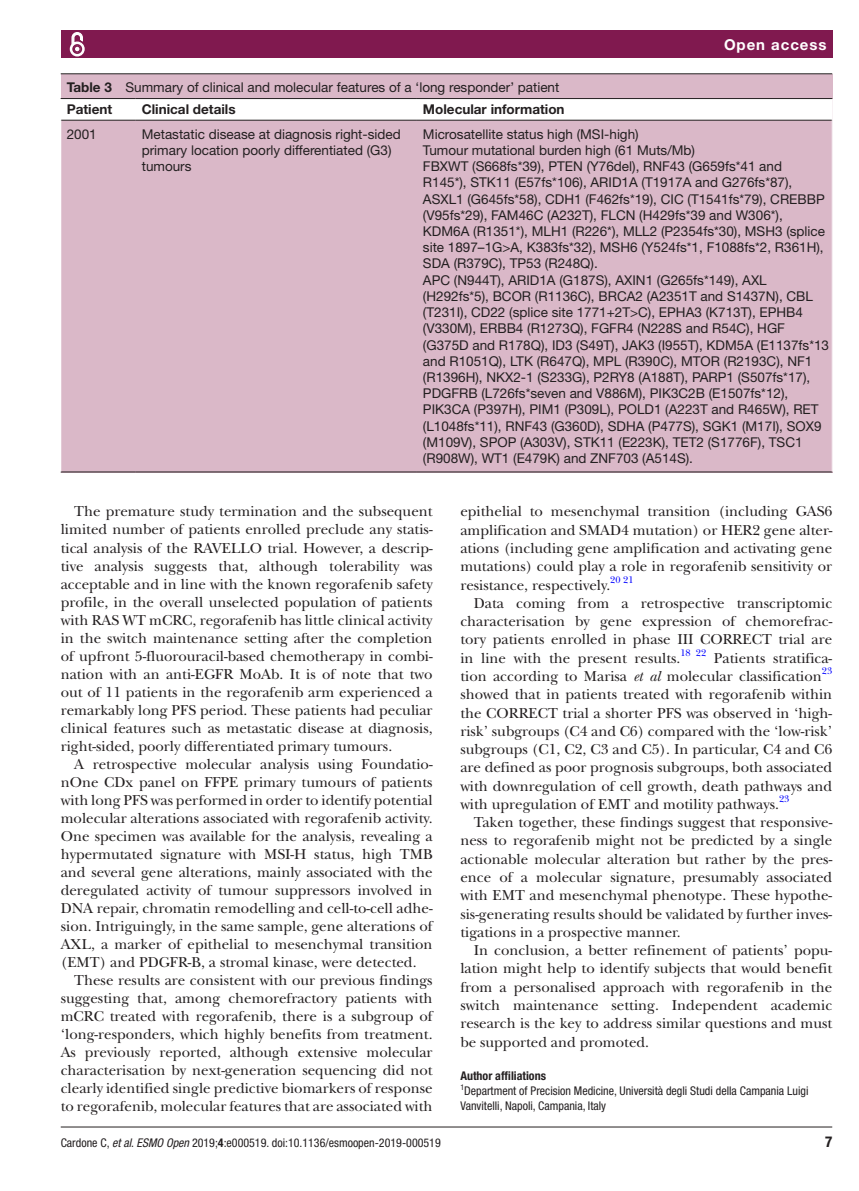
<style>
.page{position:relative;width:859px;height:1191px;background:#fff}
.page>*{position:absolute;margin:0;border:0;box-sizing:border-box;transform-origin:0 0}
.t1{font:15px/18px "New Baskerville";color:#231f20;text-align:justify}
.t2{font:700 15px "Helvetica Neue LT Std";letter-spacing:.065em;color:#fff}
.t3{font:700 condensed 15px "Helvetica Neue LT Std";color:#231f20}
.t4{font:13.5px/16.2px "Helvetica Neue LT Std";color:#231f20}
.t5{font:700 13.5px "Helvetica Neue LT Std";color:#231f20}
.t6{font:condensed 12px/15.3px "Helvetica Neue LT Std";color:#231f20}
.t7{font:700 condensed 12px "Helvetica Neue LT Std";color:#231f20}
.t8{font:9.9px "New Baskerville";color:#00f}
.t9{font:condensed 7.95px "Helvetica Neue LT Std";color:#231f20}
.s1{font-weight:700}
.s2{font-style:italic}
</style>
<div class="page">
<div style="left:61px;top:31px;width:771px;height:27px;background:#80194f"></div>
<svg style="left:69px;top:32px;width:16px;height:25px"></svg>
<div style="left:74px;top:45px;width:7px;height:8px;border:1px solid #80194f;border-radius:50%"></div>
<hr style="left:61px;top:1126px;width:771px;height:1px;background:#231f20">
<div style="left:61px;top:74px;width:771px;height:398px;background:#dab8c8"></div>
<hr style="left:61px;top:73px;width:771px;height:1px;background:#231f20">
<hr style="left:61px;top:98px;width:75px;height:1px;background:#231f20">
<hr style="left:61px;top:120px;width:75px;height:1px;background:#231f20">
<hr style="left:136px;top:98px;width:281px;height:1px;background:#231f20">
<hr style="left:136px;top:120px;width:281px;height:1px;background:#231f20">
<hr style="left:417px;top:98px;width:415px;height:1px;background:#231f20">
<hr style="left:417px;top:120px;width:415px;height:1px;background:#231f20">
<hr style="left:61px;top:471px;width:75px;height:1px;background:#231f20">
<hr style="left:136px;top:471px;width:281px;height:1px;background:#231f20">
<hr style="left:417px;top:471px;width:415px;height:1px;background:#231f20">
<svg style="left:61px;top:99px;width:772px;height:21px;background:#fbfbfb"></svg>
<p class="t4" style="left:67px;top:76px;width:494px;line-height:22px"><span class="s1">Table 3</span> Summary of clinical and molecular features of a ‘long responder’ patient<br><span class="s1">Patient</span></p>
<p class="t5" style="left:142px;top:101px;width:95px">Clinical details</p>
<p class="t5" style="left:423px;top:101px;width:143px">Molecular information</p>
<p class="t2" style="left:724px;top:35px;width:104px">Open access</p>
<p class="t4" style="left:67px;top:126px;width:32px">2001</p>
<p class="t4" style="left:142px;top:126px;width:261px">Metastatic disease at diagnosis right-sided primary location poorly differentiated (G3) tumours</p>
<p class="t4" style="left:423px;top:126px;width:408px">Microsatellite status high (MSI-high)<br>Tumour mutational burden high (61 Muts/Mb)<br>FBXWT (S668fs*39), PTEN (Y76del), RNF43 (G659fs*41 and R145*), STK11 (E57fs*106), ARID1A (T1917A and G276fs*87), ASXL1 (G645fs*58), CDH1 (F462fs*19), CIC (T1541fs*79), CREBBP (V95fs*29), FAM46C (A232T), FLCN (H429fs*39 and W306*), KDM6A (R1351*), MLH1 (R226*), MLL2 (P2354fs*30), MSH3 (splice site 1897–1G&gt;A, K383fs*32), MSH6 (Y524fs*1, F1088fs*2, R361H), SDA (R379C), TP53 (R248Q).<br>APC (N944T), ARID1A (G187S), AXIN1 (G265fs*149), AXL (H292fs*5), BCOR (R1136C), BRCA2 (A2351T and S1437N), CBL (T231I), CD22 (splice site 1771+2T&gt;C), EPHA3 (K713T), EPHB4 (V330M), ERBB4 (R1273Q), FGFR4 (N228S and R54C), HGF (G375D and R178Q), ID3 (S49T), JAK3 (I955T), KDM5A (E1137fs*13 and R1051Q), LTK (R647Q), MPL (R390C), MTOR (R2193C), NF1 (R1396H), NKX2-1 (S233G), P2RY8 (A188T), PARP1 (S507fs*17), PDGFRB (L726fs*seven and V886M), PIK3C2B (E1507fs*12), PIK3CA (P397H), PIM1 (P309L), POLD1 (A223T and R465W), RET (L1048fs*11), RNF43 (G360D), SDHA (P477S), SGK1 (M17I), SOX9 (M109V), SPOP (A303V), STK11 (E223K), TET2 (S1776F), TSC1 (R908W), WT1 (E479K) and ZNF703 (A514S).</p>
<p class="t1" style="left:61px;top:503px;width:373px;text-indent:14px">The premature study termination and the subsequent limited number of patients enrolled preclude any statis&shy;tical analysis of the RAVELLO trial. However, a descrip&shy;tive analysis suggests that, although tolerability was acceptable and in line with the known regorafenib safety profile, in the overall unselected population of patients with RAS WT mCRC, regorafenib has little clinical activity in the switch maintenance setting after the completion of upfront 5-fluorouracil-based chemotherapy in combi&shy;nation with an anti-EGFR MoAb. It is of note that two out of 11 patients in the regorafenib arm experienced a remarkably long PFS period. These patients had peculiar clinical features such as metastatic disease at diagnosis, right-sided, poorly differentiated primary tumours.</p>
<p class="t1" style="left:61px;top:755px;width:373px;text-indent:14px">A retrospective molecular analysis using Foundatio&shy;nOne CDx panel on FFPE primary tumours of patients with long PFS was performed in order to identify potential molecular alterations associated with regorafenib activity.<br>One specimen was available for the analysis, revealing a hypermutated signature with MSI-H status, high TMB and several gene alterations, mainly associated with the deregulated activity of tumour suppressors involved in DNA repair, chromatin remodelling and cell-to-cell adhe&shy;sion. Intriguingly, in the same sample, gene alterations of AXL, a marker of epithelial to mesenchymal transition (EMT) and PDGFR-B, a stromal kinase, were detected.</p>
<p class="t1" style="left:61px;top:971px;width:373px;text-indent:14px">These results are consistent with our previous findings suggesting that, among chemorefractory patients with mCRC treated with regorafenib, there is a subgroup of ‘long-responders, which highly benefits from treatment.<br>As previously reported, although extensive molecular characterisation by next-generation sequencing did not clearly identified single predictive biomarkers of response to regorafenib, molecular features that are associated with</p>
<p class="t1" style="left:460px;top:502px;width:373px">epithelial to mesenchymal transition (including GAS6 amplification and SMAD4 mutation) or HER2 gene alter&shy;ations (including gene amplification and activating gene mutations) could play a role in regorafenib sensitivity or resistance, respectively.</p>
<p class="t8" style="left:610px;top:574px;width:25px">20 21</p>
<p class="t1" style="left:460px;top:594px;width:373px;text-indent:14px">Data coming from a retrospective transcriptomic characterisation by gene expression of chemorefrac&shy;tory patients enrolled in phase III CORRECT trial are in line with the present results.</p>
<p class="t8" style="left:680px;top:647px;width:27px">18 22</p>
<p class="t1" style="left:460px;top:649px;width:373px;text-indent:253px">Patients stratifica&shy;tion according to Marisa <span class="s2">et al</span> molecular classification</p>
<p class="t8" style="left:822px;top:665px;width:12px">23</p>
<p class="t1" style="left:460px;top:685px;width:373px">showed that in patients treated with regorafenib within the CORRECT trial a shorter PFS was observed in ‘high&shy;risk’ subgroups (C4 and C6) compared with the ‘low-risk’ subgroups (C1, C2, C3 and C5). In particular, C4 and C6 are defined as poor prognosis subgroups, both associated with downregulation of cell growth, death pathways and with upregulation of EMT and motility pathways.</p>
<p class="t8" style="left:779px;top:793px;width:12px">23</p>
<p class="t1" style="left:460px;top:813px;width:373px;text-indent:14px">Taken together, these findings suggest that responsive&shy;ness to regorafenib might not be predicted by a single actionable molecular alteration but rather by the pres&shy;ence of a molecular signature, presumably associated with EMT and mesenchymal phenotype. These hypothe&shy;sis-generating results should be validated by further inves&shy;tigations in a prospective manner.</p>
<p class="t1" style="left:460px;top:941px;width:373px;text-indent:14px">In conclusion, a better refinement of patients’ popu&shy;lation might help to identify subjects that would benefit from a personalised approach with regorafenib in the switch maintenance setting. Independent academic research is the key to address similar questions and must be supported and promoted.</p>
<p class="t7" style="left:460px;top:1068px;width:87px">Author affiliations</p>
<p class="t9" style="left:460px;top:1082px;width:5px">1</p>
<p class="t6" style="left:460px;top:1083px;width:350px;text-indent:4px">Department of Precision Medicine, Università degli Studi della Campania Luigi<br>Vanvitelli, Napoli, Campania, Italy</p>
<p class="t6" style="left:61px;top:1134px;width:382px">Cardone C, <span class="s2">et al</span>. <span class="s2">ESMO Open</span> 2019;<span class="s1">4</span>:e000519. doi:10.1136/esmoopen-2019-000519</p>
<p class="t3" style="left:825px;top:1132px;width:9px">7</p>
</div>
